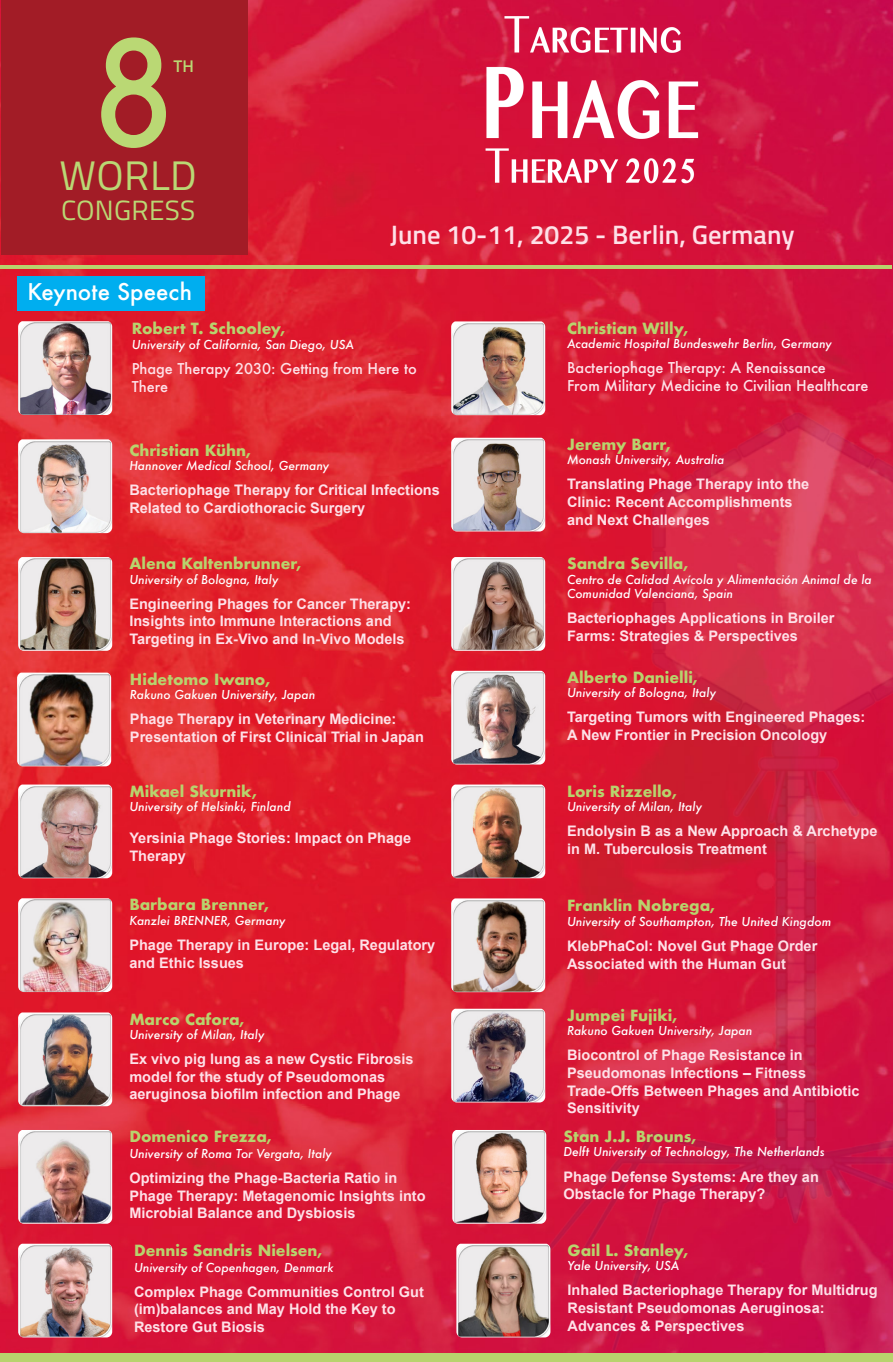
<style>
.page{position:relative;width:893px;height:1362px;background:#fff}
.page>*{position:absolute;margin:0;border:0;box-sizing:border-box;transform-origin:0 0}
.t1{font:140.55px "Comfortaa";color:#bad874}
.t2{font:41.25px "Titillium Web";letter-spacing:.01em;color:#bad874}
.t3{font:27.9px "Titillium Web";letter-spacing:.01em;color:#bad874}
.t4{font:600 26.55px "Titillium Web";color:#fee1e8}
.t5{font:500 22.35px "Futura";color:#fff}
.t6{font:600 16.95px "Titillium Web";color:#bad874}
.t7{font:700 15px "Futura";color:#b8d36d}
.t8{font:700 14.55px/17.7px "Arial";color:#fee1e8}
.t9{font:500 14.55px/17.7px "Futura";color:#fee1e8}
.t10{font:italic 500 12px/14.4px "Futura";color:#fff}
</style>
<div class="page">
<img style="left:0;top:0;width:893px;height:1353px">
<img style="left:452px;top:330px;width:441px;height:1023px">
<img style="left:448px;top:8px;width:289px;height:182px">
<div style="left:1px;top:1px;width:247px;height:254px;background:#a21c26"></div>
<hr style="left:1px;top:266px;width:891px;height:3px;background:#b8d36d">
<div style="left:0;top:1353px;width:893px;height:9px;background:#b8d36d"></div>
<div style="left:17px;top:276px;width:187px;height:35px;background:#00aeef"></div>
<img style="left:451px;top:321px;width:94px;height:94px">
<img style="left:18px;top:321px;width:94px;height:94px">
<img style="left:18px;top:557px;width:94px;height:94px">
<img style="left:18px;top:439px;width:94px;height:94px">
<img style="left:18px;top:1012px;width:94px;height:94px">
<img style="left:451px;top:898px;width:94px;height:94px">
<img style="left:18px;top:784px;width:94px;height:94px">
<img style="left:18px;top:1244px;width:94px;height:93px">
<img style="left:451px;top:1009px;width:94px;height:93px">
<img style="left:451px;top:438px;width:94px;height:93px">
<img style="left:17px;top:673px;width:94px;height:93px">
<img style="left:451px;top:671px;width:94px;height:93px">
<img style="left:451px;top:784px;width:94px;height:94px">
<img style="left:452px;top:1130px;width:94px;height:94px">
<img style="left:456px;top:1244px;width:94px;height:93px">
<img style="left:18px;top:1130px;width:94px;height:94px">
<img style="left:451px;top:557px;width:94px;height:94px">
<img style="left:18px;top:898px;width:94px;height:94px">
<p class="t1" style="left:93px;top:-30px;width:83px">8</p>
<p class="t2" style="left:59px;top:145px;width:139px">WORLD</p>
<p class="t3" style="left:61px;top:190px;width:136px">CONGRESS</p>
<p class="t6" style="left:173px;top:54px;width:22px">TH</p>
<p class="t5" style="left:27px;top:276px;width:166px">Keynote Speech</p>
<p class="t4" style="left:390px;top:215px;width:406px">June 10-11, 2025 - Berlin, Germany</p>
<p class="t7" style="left:132px;top:317px;width:156px">Robert T. Schooley,</p>
<p class="t10" style="left:132px;top:337px;width:224px">University of California, San Diego, USA</p>
<p class="t9" style="left:132px;top:360px;width:287px">Phage Therapy 2030: Getting from Here to<br>There</p>
<p class="t7" style="left:129px;top:439px;width:123px">Christian Kühn,</p>
<p class="t10" style="left:129px;top:458px;width:201px">Hannover Medical School, Germany</p>
<p class="t8" style="left:129px;top:482px;width:312px">Bacteriophage Therapy for Critical Infections<br>Related to Cardiothoracic Surgery</p>
<p class="t7" style="left:129px;top:553px;width:174px">Alena Kaltenbrunner,</p>
<p class="t10" style="left:129px;top:572px;width:150px">University of Bologna, Italy</p>
<p class="t8" style="left:129px;top:595px;width:283px">Engineering Phages for Cancer Therapy:<br>Insights into Immune Interactions and<br>Targeting in Ex-Vivo and In-Vivo Models</p>
<p class="t7" style="left:130px;top:668px;width:142px">Hidetomo Iwano,</p>
<p class="t10" style="left:130px;top:687px;width:187px">Rakuno Gakuen University, Japan</p>
<p class="t8" style="left:130px;top:711px;width:295px">Phage Therapy in Veterinary Medicine:<br>Presentation of First Clinical Trial in Japan</p>
<p class="t7" style="left:129px;top:780px;width:129px">Mikael Skurnik,</p>
<p class="t10" style="left:129px;top:799px;width:163px">University of Helsinki, Finland</p>
<p class="t8" style="left:129px;top:830px;width:283px">Yersinia Phage Stories: Impact on Phage<br>Therapy</p>
<p class="t7" style="left:129px;top:894px;width:141px">Barbara Brenner,</p>
<p class="t10" style="left:129px;top:913px;width:158px">Kanzlei BRENNER, Germany</p>
<p class="t8" style="left:129px;top:936px;width:307px">Phage Therapy in Europe: Legal, Regulatory and Ethic Issues</p>
<p class="t7" style="left:129px;top:1008px;width:117px">Marco Cafora,</p>
<p class="t10" style="left:129px;top:1027px;width:136px">University of Milan, Italy</p>
<p class="t8" style="left:129px;top:1051px;width:286px">Ex vivo pig lung as a new Cystic Fibrosis model for the study of Pseudomonas aeruginosa biofilm infection and Phage</p>
<p class="t7" style="left:129px;top:1125px;width:144px">Domenico Frezza,</p>
<p class="t10" style="left:129px;top:1146px;width:204px">University of Roma Tor Vergata, Italy</p>
<p class="t8" style="left:129px;top:1169px;width:298px">Optimizing the Phage-Bacteria Ratio in<br>Phage Therapy: Metagenomic Insights into<br>Microbial Balance and Dysbiosis</p>
<p class="t7" style="left:134px;top:1239px;width:190px">Dennis Sandris Nielsen,</p>
<p class="t10" style="left:134px;top:1260px;width:201px">University of Copenhagen, Denmark</p>
<p class="t8" style="left:134px;top:1283px;width:291px">Complex Phage Communities Control Gut (im)balances and May Hold the Key to<br>Restore Gut Biosis</p>
<p class="t7" style="left:567px;top:317px;width:123px">Christian Willy,</p>
<p class="t10" style="left:567px;top:336px;width:266px">Academic Hospital Bundeswehr Berlin, Germany</p>
<p class="t9" style="left:567px;top:359px;width:303px">Bacteriophage Therapy: A Renaissance<br>From Military Medicine to Civilian Healthcare</p>
<p class="t7" style="left:567px;top:433px;width:105px">Jeremy Barr,</p>
<p class="t10" style="left:567px;top:452px;width:159px">Monash University, Australia</p>
<p class="t8" style="left:567px;top:476px;width:244px">Translating Phage Therapy into the<br>Clinic: Recent Accomplishments and Next Challenges</p>
<p class="t7" style="left:567px;top:553px;width:123px">Sandra Sevilla,</p>
<p class="t10" style="left:567px;top:572px;width:306px">Centro de Calidad Avícola y Alimentación Animal de la<br>Comunidad Valenciana, Spain</p>
<p class="t8" style="left:567px;top:610px;width:269px">Bacteriophages Applications in Broiler<br>Farms: Strategies &amp; Perspectives</p>
<p class="t7" style="left:567px;top:666px;width:132px">Alberto Danielli,</p>
<p class="t10" style="left:567px;top:685px;width:150px">University of Bologna, Italy</p>
<p class="t8" style="left:567px;top:709px;width:300px">Targeting Tumors with Engineered Phages:<br>A New Frontier in Precision Oncology</p>
<p class="t7" style="left:567px;top:780px;width:112px">Loris Rizzello,</p>
<p class="t10" style="left:567px;top:799px;width:136px">University of Milan, Italy</p>
<p class="t8" style="left:567px;top:823px;width:312px">Endolysin B as a New Approach &amp; Archetype in M. Tuberculosis Treatment</p>
<p class="t7" style="left:567px;top:894px;width:150px">Franklin Nobrega,</p>
<p class="t10" style="left:567px;top:914px;width:266px">University of Southampton, The United Kingdom</p>
<p class="t8" style="left:567px;top:938px;width:252px">KlebPhaCol: Novel Gut Phage Order<br>Associated with the Human Gut</p>
<p class="t7" style="left:567px;top:1004px;width:112px">Jumpei Fujiki,</p>
<p class="t10" style="left:567px;top:1023px;width:187px">Rakuno Gakuen University, Japan</p>
<p class="t8" style="left:567px;top:1047px;width:294px">Biocontrol of Phage Resistance in<br>Pseudomonas Infections – Fitness<br>Trade-Offs Between Phages and Antibiotic<br>Sensitivity</p>
<p class="t7" style="left:563px;top:1125px;width:135px">Stan J.J. Brouns,</p>
<p class="t10" style="left:563px;top:1145px;width:263px">Delft University of Technology, The Netherlands</p>
<p class="t8" style="left:563px;top:1168px;width:257px">Phage Defense Systems: Are they an<br>Obstacle for Phage Therapy?</p>
<p class="t7" style="left:568px;top:1239px;width:122px">Gail L. Stanley,</p>
<p class="t10" style="left:568px;top:1258px;width:113px">Yale University, USA</p>
<p class="t8" style="left:568px;top:1282px;width:312px">Inhaled Bacteriophage Therapy for Multidrug<br>Resistant Pseudomonas Aeruginosa:<br>Advances &amp; Perspectives</p>
</div>
